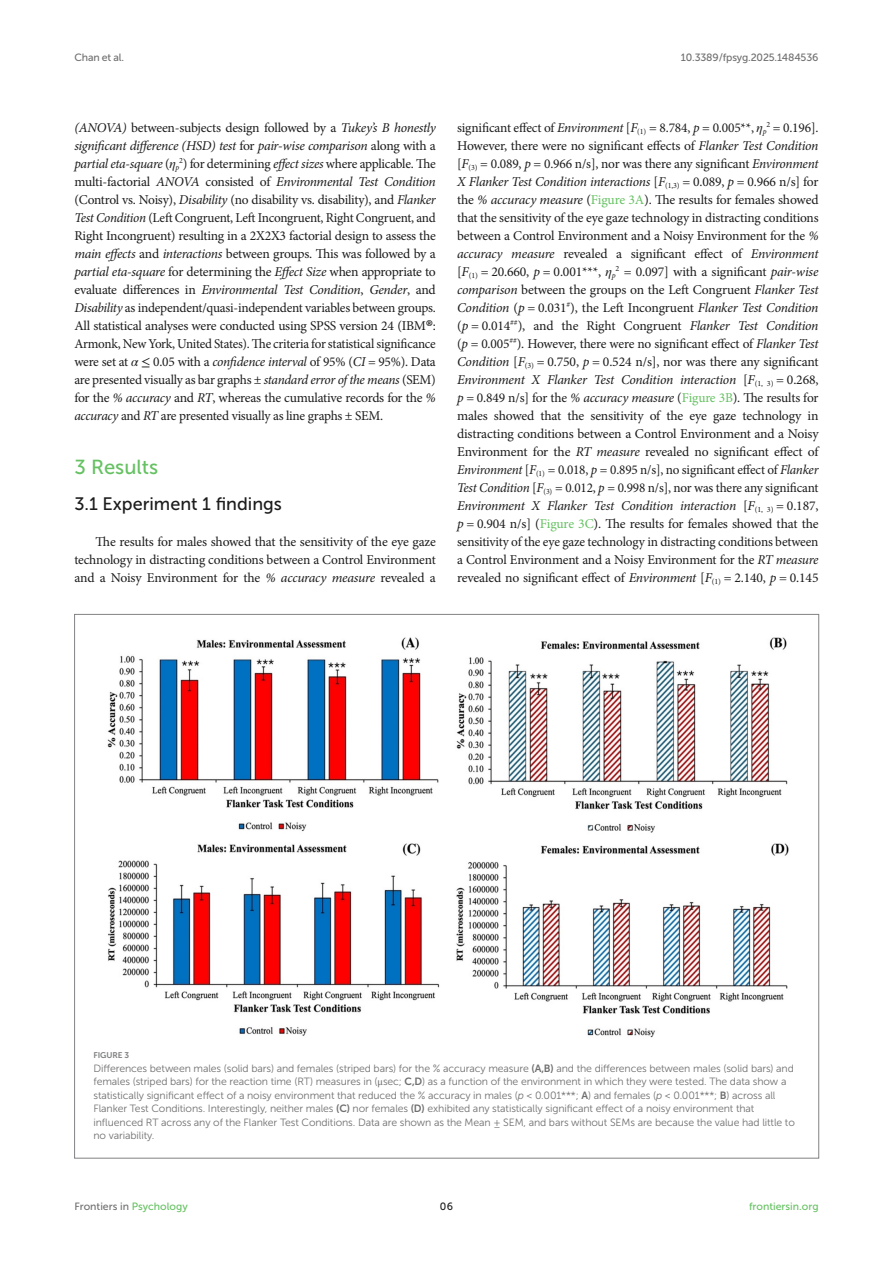
<style>
.page{position:relative;width:893px;height:1263px;background:#fff}
.page>*{position:absolute;margin:0;border:0;box-sizing:border-box;transform-origin:0 0}
.HEAD_1{font:20.25px "Museo Sans 500";color:#65c161}
.HEAD_2_after_HEAD_1{font:18px "Museo Sans 500";color:#1b1c1b}
.TEXT{font:13.5px/18px "Minion Pro";letter-spacing:-.015em;color:#1b1c1b;text-align:justify}
.FIG_LEG{font:10.5px/13.5px "Museo Sans 300";letter-spacing:-.01em;color:#706f70}
.t1{font:10.5px "Museo Sans 500";letter-spacing:-.015em;color:#706f70}
.t2{font:10.5px "Museo Sans 500";color:#65c161}
.t3{font:10.5px "Museo Sans 500";color:#1b1c1b}
.FIG_HD{font:8.25px "Museo Sans 700";letter-spacing:-.01em;color:#7e7f7f}
.s1{font-style:italic}
.s2{font-family:"STIX General";font-style:italic}
.s3{font-size:22.5px;color:#000}
.s4{font-family:"STIX General"}
.s5{color:#65c161}
.s6{font-family:"Museo Sans 700"}
</style>
<div class="page">
<img style="left:107px;top:637px;width:682px;height:401px">
<p class="t1" style="left:74px;top:51px;width:51px">Chan et al.</p>
<p class="t1" style="left:681px;top:51px;width:139px">10.3389/fpsyg.2025.1484536</p>
<p class="TEXT" style="left:74px;top:119px;width:363px"><span class="s1">(ANOVA)</span> between-subjects design followed by a <span class="s1">Tukey’s B honestly significant difference (HSD) test</span> for <span class="s1">pair-wise comparison</span> along with a <span class="s1">partial eta-square</span> (<span class="s2">η</span><sub>p</sub><sup>2</sup>) for determining <span class="s1">effect sizes</span> where applicable. The multi-factorial <span class="s1">ANOVA</span> consisted of <span class="s1">Environmental Test Condition </span>(Control vs. Noisy), <span class="s1">Disability</span> (no disability vs. disability), and <span class="s1">Flanker Test Condition</span> (Left Congruent, Left Incongruent, Right Congruent, and Right Incongruent) resulting in a 2X2X3 factorial design to assess the <span class="s1">main effects</span> and <span class="s1">interactions</span> between groups. This was followed by a <span class="s1">partial eta-square</span> for determining the <span class="s1">Effect Size</span> when appropriate to evaluate differences in <span class="s1">Environmental Test Condition</span>, <span class="s1">Gender</span>, and <span class="s1">Disability</span> as independent/quasi-independent variables between groups.<br>All statistical analyses were conducted using SPSS version 24 (IBM<span class="s3">®</span>:<br>Armonk, New York, United States). The criteria for statistical significance were set at <span class="s2">α</span> <span class="s4">≤</span> 0.05 with a <span class="s1">confidence interval</span> of 95% (<span class="s1">CI</span> = 95%). Data are presented visually as bar graphs ± <span class="s1">standard error of the means</span> (SEM) for the <span class="s1">% accuracy</span> and <span class="s1">RT</span>, whereas the cumulative records for the <span class="s1">% accuracy</span> and <span class="s1">RT</span> are presented visually as line graphs ± SEM.</p>
<p class="HEAD_1" style="left:74px;top:456px;width:85px">3 Results</p>
<p class="HEAD_2_after_HEAD_1" style="left:74px;top:494px;width:209px">3.1 Experiment 1 findings</p>
<p class="TEXT" style="left:74px;top:533px;width:363px;text-indent:21px">The results for males showed that the sensitivity of the eye gaze technology in distracting conditions between a Control Environment and a Noisy Environment for the <span class="s1">% accuracy measure</span> revealed a</p>
<p class="TEXT" style="left:457px;top:119px;width:363px">significant effect of <span class="s1">Environment</span> [<span class="s1">F</span><sub>(1)</sub> = 8.784, <span class="s1">p</span> = 0.005**, <span class="s2">η</span><sub>p</sub><sup>2</sup> = 0.196].<br>However, there were no significant effects of <span class="s1">Flanker Test Condition </span>[<span class="s1">F</span><sub>(3)</sub> = 0.089, <span class="s1">p</span> = 0.966 n/s], nor was there any significant <span class="s1">Environment X Flanker Test Condition interactions</span> [<span class="s1">F</span><sub>(1,3)</sub> = 0.089, <span class="s1">p</span> = 0.966 n/s] for the <span class="s1">% accuracy measure</span> (<span class="s5">Figure 3A</span>). The results for females showed that the sensitivity of the eye gaze technology in distracting conditions between a Control Environment and a Noisy Environment for the <span class="s1">% accuracy measure</span> revealed a significant effect of <span class="s1">Environment </span>[<span class="s1">F</span><sub>(1)</sub> = 20.660, <span class="s1">p</span> = 0.001***, <span class="s2">η</span><sub>p</sub><sup>2</sup> = 0.097] with a significant <span class="s1">pair-wise comparison</span> between the groups on the Left Congruent <span class="s1">Flanker Test Condition</span> (<span class="s1">p</span> = 0.031<sup>#</sup>), the Left Incongruent <span class="s1">Flanker Test Condition </span>(<span class="s1">p</span> = 0.014<sup>##</sup>), and the Right Congruent <span class="s1">Flanker Test Condition </span>(<span class="s1">p</span> = 0.005<sup>##</sup>). However, there were no significant effect of <span class="s1">Flanker Test Condition</span> [<span class="s1">F</span><sub>(3)</sub> = 0.750, <span class="s1">p</span> = 0.524 n/s], nor was there any significant <span class="s1">Environment X Flanker Test Condition interaction</span> [<span class="s1">F</span><sub>(1,</sub> <sub>3)</sub> = 0.268, <span class="s1">p</span> = 0.849 n/s] for the <span class="s1">% accuracy measure</span> (<span class="s5">Figure 3B</span>). The results for males showed that the sensitivity of the eye gaze technology in distracting conditions between a Control Environment and a Noisy Environment for the <span class="s1">RT measure</span> revealed no significant effect of <span class="s1">Environment</span> [<span class="s1">F</span><sub>(1)</sub> = 0.018, <span class="s1">p</span> = 0.895 n/s], no significant effect of <span class="s1">Flanker Test Condition</span> [<span class="s1">F</span><sub>(3)</sub> = 0.012, <span class="s1">p</span> = 0.998 n/s], nor was there any significant <span class="s1">Environment X Flanker Test Condition interaction</span> [<span class="s1">F</span><sub>(1,</sub> <sub>3)</sub> = 0.187, <span class="s1">p</span> = 0.904 n/s] (<span class="s5">Figure 3C</span>). The results for females showed that the sensitivity of the eye gaze technology in distracting conditions between a Control Environment and a Noisy Environment for the <span class="s1">RT measure </span>revealed no significant effect of <span class="s1">Environment</span> [<span class="s1">F</span><sub>(1)</sub> = 2.140, <span class="s1">p</span> = 0.145</p>
<p class="FIG_HD" style="left:94px;top:1051px;width:37px">FIGURE 3</p>
<p class="FIG_LEG" style="left:94px;top:1061px;width:703px">Differences between males (solid bars) and females (striped bars) for the % accuracy measure <span class="s6">(A,B)</span> and the differences between males (solid bars) and females (striped bars) for the reaction time (RT) measures in (<span class="s4">μ</span>sec; <span class="s6">C,D</span>) as a function of the environment in which they were tested. The data show a statistically significant effect of a noisy environment that reduced the % accuracy in males (<span class="s1">p</span> &lt; 0.001***; <span class="s6">A</span>) and females (<span class="s1">p</span> &lt; 0.001***; <span class="s6">B</span>) across all Flanker Test Conditions. Interestingly, neither males <span class="s6">(C)</span> nor females <span class="s6">(D)</span> exhibited any statistically significant effect of a noisy environment that influenced RT across any of the Flanker Test Conditions. Data are shown as the Mean ± SEM, and bars without SEMs are because the value had little to no variability.</p>
<p class="t1" style="left:74px;top:1200px;width:115px">Frontiers in <span class="s5">Psychology</span></p>
<p class="t3" style="left:440px;top:1200px;width:15px">06</p>
<p class="t2" style="left:749px;top:1200px;width:71px">frontiersin.org</p>
</div>
